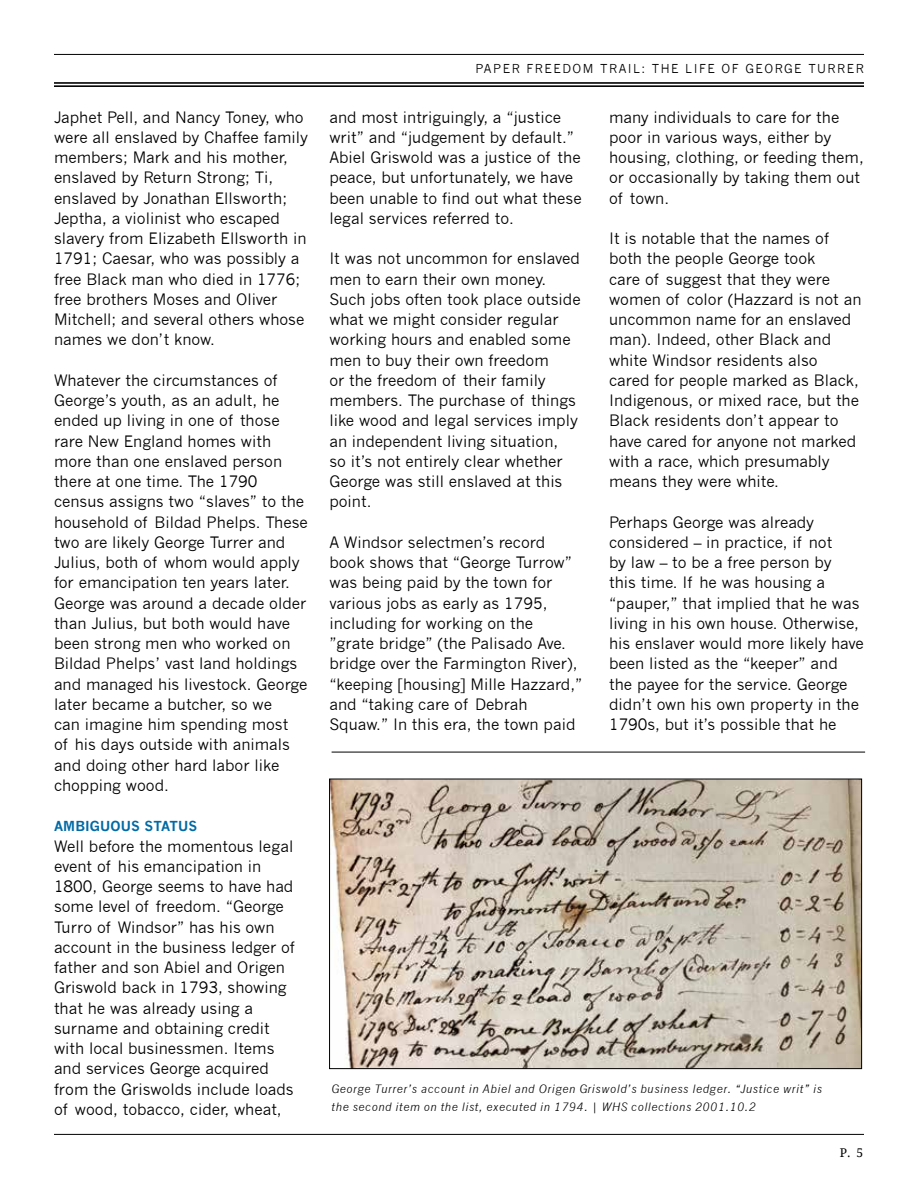
<style>
.page{position:relative;width:918px;height:1188px;background:#fff}
.page>*{position:absolute;margin:0;border:0;box-sizing:border-box;transform-origin:0 0}
.t1{font:15.3px/20.2px "News Gothic";color:#000}
.t2{font:700 13.5px "News Gothic";letter-spacing:.01em;color:#006aa6}
.t3{font:12px "News Gothic";letter-spacing:.12em;color:#000}
.t4{font:12px "Droid Serif";color:#000}
.t5{font:italic 11.25px/17.7px "News Gothic";letter-spacing:.05em;color:#000}
</style>
<div class="page">
<hr style="left:54px;top:1134px;width:810px;height:1px;background:#000">
<hr style="left:332px;top:752px;width:533px;height:1px;background:#000">
<img style="left:331px;top:781px;width:529px;height:286px">
<div style="left:329px;top:779px;width:533px;height:290px;border:1px solid #000"></div>
<hr style="left:54px;top:85px;width:810px;height:2px;background:#000">
<hr style="left:54px;top:82px;width:810px;height:2px;background:#000">
<hr style="left:54px;top:54px;width:810px;height:1px;background:#000">
<p class="t1" style="left:54px;top:107px;width:256px">Japhet Pell, and Nancy Toney, who were all enslaved by Chaffee family members; Mark and his mother, enslaved by Return Strong; Ti, enslaved by Jonathan Ellsworth;<br>Jeptha, a violinist who escaped slavery from Elizabeth Ellsworth in<br>1791; Caesar, who was possibly a free Black man who died in 1776; free brothers Moses and Oliver<br>Mitchell; and several others whose names we don’t know.</p>
<p class="t1" style="left:54px;top:370px;width:255px">Whatever the circumstances of<br>George’s youth, as an adult, he ended up living in one of those rare New England homes with more than one enslaved person there at one time. The 1790 census assigns two “slaves” to the household of Bildad Phelps. These two are likely George Turrer and<br>Julius, both of whom would apply for emancipation ten years later.<br>George was around a decade older than Julius, but both would have been strong men who worked on<br>Bildad Phelps’ vast land holdings and managed his livestock. George later became a butcher, so we<br>can imagine him spending most<br>of his days outside with animals and doing other hard labor like chopping wood.</p>
<p class="t2" style="left:54px;top:818px;width:145px">AMBIGUOUS STATUS</p>
<p class="t1" style="left:54px;top:836px;width:242px">Well before the momentous legal event of his emancipation in<br>1800, George seems to have had some level of freedom. “George<br>Turro of Windsor” has his own account in the business ledger of father and son Abiel and Origen<br>Griswold back in 1793, showing that he was already using a surname and obtaining credit with local businessmen. Items and services George acquired from the Griswolds include loads of wood, tobacco, cider, wheat,</p>
<p class="t3" style="left:476px;top:62px;width:390px">PAPER FREEDOM TRAIL: THE LIFE OF GEORGE TURRER</p>
<p class="t1" style="left:329px;top:107px;width:254px">and most intriguingly, a “justice writ” and “judgement by default.” Abiel Griswold was a justice of the peace, but unfortunately, we have been unable to find out what these legal services referred to.</p>
<p class="t1" style="left:329px;top:249px;width:253px">It was not uncommon for enslaved men to earn their own money.<br>Such jobs often took place outside what we might consider regular working hours and enabled some men to buy their own freedom<br>or the freedom of their family members. The purchase of things like wood and legal services imply an independent living situation,<br>so it’s not entirely clear whether<br>George was still enslaved at this point.</p>
<p class="t1" style="left:329px;top:532px;width:255px">A Windsor selectmen’s record book shows that “George Turrow” was being paid by the town for various jobs as early as 1795, including for working on the<br>”grate bridge” (the Palisado Ave. bridge over the Farmington River), “keeping [housing] Mille Hazzard,” and “taking care of Debrah<br>Squaw.” In this era, the town paid</p>
<p class="t1" style="left:609px;top:107px;width:256px">many individuals to care for the poor in various ways, either by housing, clothing, or feeding them, or occasionally by taking them out of town.</p>
<p class="t1" style="left:609px;top:228px;width:254px">It is notable that the names of both the people George took<br>care of suggest that they were women of color (Hazzard is not an uncommon name for an enslaved man). Indeed, other Black and white Windsor residents also cared for people marked as Black,<br>Indigenous, or mixed race, but the<br>Black residents don’t appear to have cared for anyone not marked with a race, which presumably means they were white.</p>
<p class="t1" style="left:609px;top:512px;width:256px">Perhaps George was already considered – in practice, if not<br>by law – to be a free person by<br>this time. If he was housing a “pauper,” that implied that he was living in his own house. Otherwise, his enslaver would more likely have been listed as the “keeper” and the payee for the service. George didn’t own his own property in the<br>1790s, but it’s possible that he</p>
<p class="t5" style="left:332px;top:1080px;width:492px">George Turrer’s account in Abiel and Origen Griswold’s business ledger. “Justice writ” is the second item on the list, executed in 1794. | WHS collections 2001.10.2</p>
<p class="t4" style="left:840px;top:1146px;width:25px">P. 5</p>
</div>
